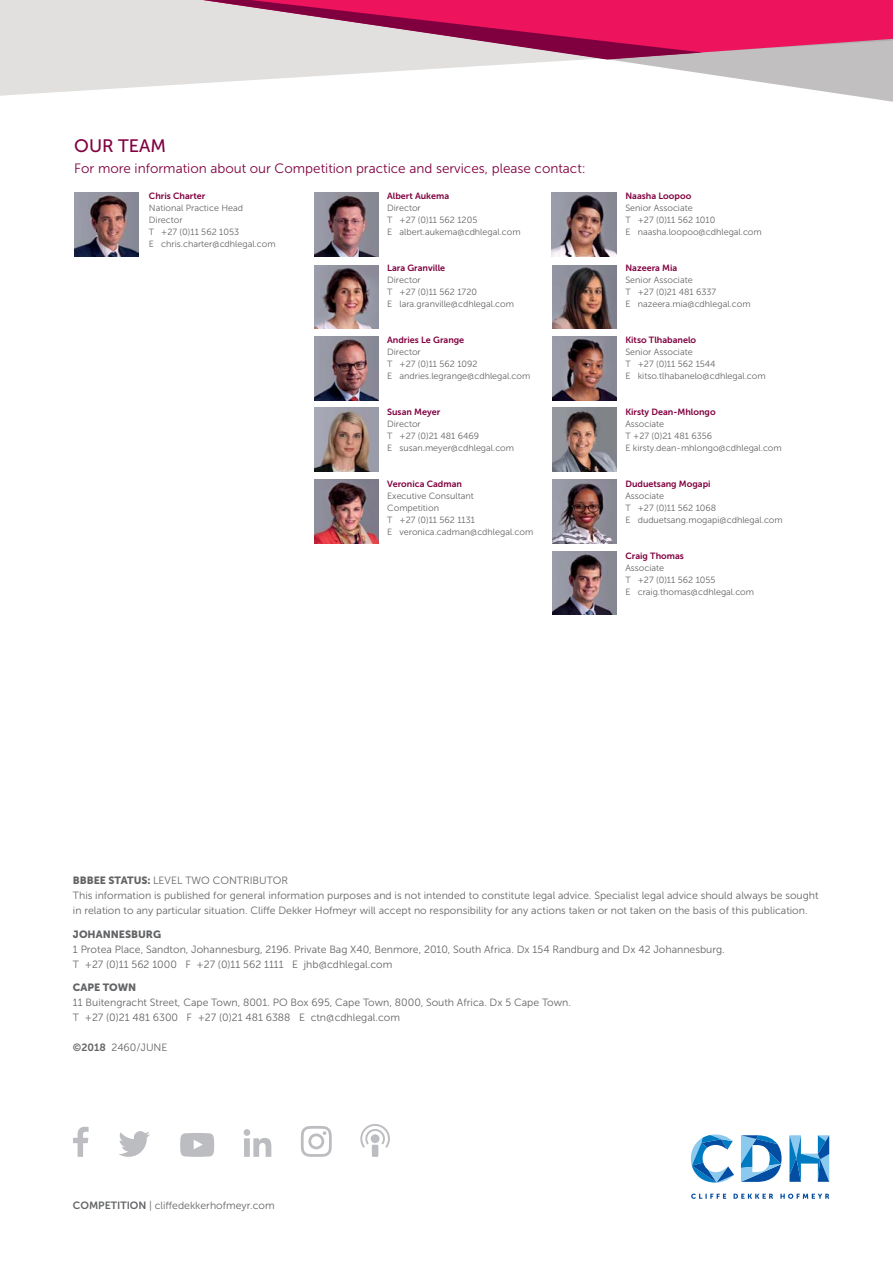
<style>
.page{position:relative;width:893px;height:1263px;background:#fff}
.page>*{position:absolute;margin:0;border:0;box-sizing:border-box;transform-origin:0 0}
.t1{font:18px "Museo Sans 500";color:#80003f}
.t2{font:13.5px "Museo Sans 300";color:#80003f}
.t3{font:10.5px/15px "Museo Sans 300";color:#636466}
.t4{font:10.5px "Museo Sans 900";color:#636466}
.t5{font:9px/12px "Museo Sans 300";color:#636466}
.t6{font:9px "Museo Sans 700";color:#80003f}
.s1{font-family:"Museo Sans 900"}
.s2{font-family:"Museo Sans 700"}
</style>
<div class="page">
<img style="left:74px;top:193px;width:65px;height:63px">
<img style="left:314px;top:337px;width:64px;height:63px">
<img style="left:314px;top:408px;width:64px;height:63px">
<img style="left:314px;top:265px;width:64px;height:64px">
<img style="left:314px;top:193px;width:64px;height:63px">
<img style="left:551px;top:193px;width:65px;height:63px">
<img style="left:552px;top:265px;width:65px;height:64px">
<img style="left:552px;top:337px;width:65px;height:63px">
<img style="left:314px;top:480px;width:64px;height:63px">
<img style="left:552px;top:480px;width:65px;height:63px">
<img style="left:552px;top:551px;width:65px;height:64px">
<svg style="left:0;top:0;width:892px;height:97px"></svg>
<svg style="left:25px;top:0;width:867px;height:59px;background:#e23c75"></svg>
<svg style="left:29px;top:0;width:673px;height:60px;background:#d784a2"></svg>
<svg style="left:691px;top:1194px;width:138px;height:5px"></svg>
<svg style="left:789px;top:1135px;width:40px;height:47px"></svg>
<svg style="left:691px;top:1135px;width:43px;height:48px"></svg>
<svg style="left:741px;top:1135px;width:40px;height:47px"></svg>
<svg style="left:73px;top:1127px;width:16px;height:30px"></svg>
<svg style="left:119px;top:1131px;width:31px;height:26px"></svg>
<svg style="left:243px;top:1129px;width:28px;height:28px"></svg>
<svg style="left:180px;top:1133px;width:34px;height:24px"></svg>
<svg style="left:360px;top:1124px;width:30px;height:24px"></svg>
<div style="left:372px;top:1145px;width:6px;height:12px;background:#bbbdc0"></div>
<svg style="left:301px;top:1126px;width:31px;height:31px"></svg>
<img style="left:552px;top:408px;width:65px;height:63px">
<h1 class="t1" style="left:74px;top:139px;width:93px">OUR TEAM</h1>
<h2 class="t2" style="left:74px;top:163px;width:513px">For more information about our Competition practice and services, please contact:</h2>
<p class="t6" style="left:149px;top:193px;width:58px">Chris Charter</p>
<p class="t5" style="left:149px;top:203px;width:128px">National Practice Head<br>Director<br>T +27 (0)11 562 1053<br>E chris.charter@cdhlegal.com</p>
<p class="t6" style="left:387px;top:193px;width:64px">Albert Aukema</p>
<p class="t5" style="left:387px;top:203px;width:135px">Director<br>T +27 (0)11 562 1205<br>E albert.aukema@cdhlegal.com</p>
<p class="t6" style="left:387px;top:265px;width:60px">Lara Granville</p>
<p class="t5" style="left:387px;top:275px;width:128px">Director<br>T +27 (0)11 562 1720<br>E lara.granville@cdhlegal.com</p>
<p class="t6" style="left:387px;top:337px;width:79px">Andries Le Grange</p>
<p class="t5" style="left:387px;top:347px;width:145px">Director<br>T +27 (0)11 562 1092<br>E andries.legrange@cdhlegal.com</p>
<p class="t6" style="left:387px;top:409px;width:55px">Susan Meyer</p>
<p class="t5" style="left:387px;top:419px;width:128px">Director<br>T +27 (0)21 481 6469<br>E susan.meyer@cdhlegal.com</p>
<p class="t6" style="left:387px;top:481px;width:76px">Veronica Cadman</p>
<p class="t5" style="left:387px;top:491px;width:148px">Executive Consultant<br>Competition<br>T +27 (0)11 562 1131<br>E veronica.cadman@cdhlegal.com</p>
<p class="t6" style="left:625px;top:193px;width:67px">Naasha Loopoo</p>
<p class="t5" style="left:625px;top:203px;width:138px">Senior Associate<br>T +27 (0)11 562 1010<br>E naasha.loopoo@cdhlegal.com</p>
<p class="t6" style="left:625px;top:265px;width:53px">Nazeera Mia</p>
<p class="t5" style="left:625px;top:275px;width:127px">Senior Associate<br>T +27 (0)21 481 6337<br>E nazeera.mia@cdhlegal.com</p>
<p class="t6" style="left:625px;top:337px;width:72px">Kitso Tlhabanelo</p>
<p class="t5" style="left:625px;top:347px;width:142px">Senior Associate<br>T +27 (0)11 562 1544<br>E kitso.tlhabanelo@cdhlegal.com</p>
<p class="t6" style="left:625px;top:409px;width:92px">Kirsty Dean-Mhlongo</p>
<p class="t5" style="left:625px;top:419px;width:158px">Associate<br>T +27 (0)21 481 6356<br>E kirsty.dean-mhlongo@cdhlegal.com</p>
<p class="t6" style="left:625px;top:481px;width:87px">Duduetsang Mogapi</p>
<p class="t5" style="left:625px;top:491px;width:159px">Associate<br>T +27 (0)11 562 1068<br>E duduetsang.mogapi@cdhlegal.com</p>
<p class="t6" style="left:625px;top:553px;width:60px">Craig Thomas</p>
<p class="t5" style="left:625px;top:563px;width:130px">Associate<br>T +27 (0)11 562 1055<br>E craig.thomas@cdhlegal.com</p>
<p class="t3" style="left:73px;top:874px;width:747px"><span class="s1">BBBEE STATUS:</span> LEVEL TWO CONTRIBUTOR<br>This information is published for general information purposes and is not intended to constitute legal advice. Specialist legal advice should always be sought in relation to any particular situation. Cliffe Dekker Hofmeyr will accept no responsibility for any actions taken or not taken on the basis of this publication.</p>
<p class="t4" style="left:73px;top:930px;width:90px">JOHANNESBURG</p>
<p class="t3" style="left:73px;top:943px;width:653px">1 Protea Place, Sandton, Johannesburg, 2196. Private Bag X40, Benmore, 2010, South Africa. Dx 154 Randburg and Dx 42 Johannesburg.<br>T +27 (0)11 562 1000 F +27 (0)11 562 1111 E jhb@cdhlegal.com</p>
<p class="t4" style="left:73px;top:984px;width:65px">CAPE TOWN</p>
<p class="t3" style="left:73px;top:996px;width:499px">11 Buitengracht Street, Cape Town, 8001. PO Box 695, Cape Town, 8000, South Africa. Dx 5 Cape Town.<br>T +27 (0)21 481 6300 F +27 (0)21 481 6388 E ctn@cdhlegal.com</p>
<p class="t3" style="left:73px;top:1041px;width:96px"><span class="s2">©2018</span> 2460/JUNE</p>
<p class="t3" style="left:73px;top:1199px;width:203px"><span class="s2">COMPETITION</span> | cliffedekkerhofmeyr.com</p>
</div>
